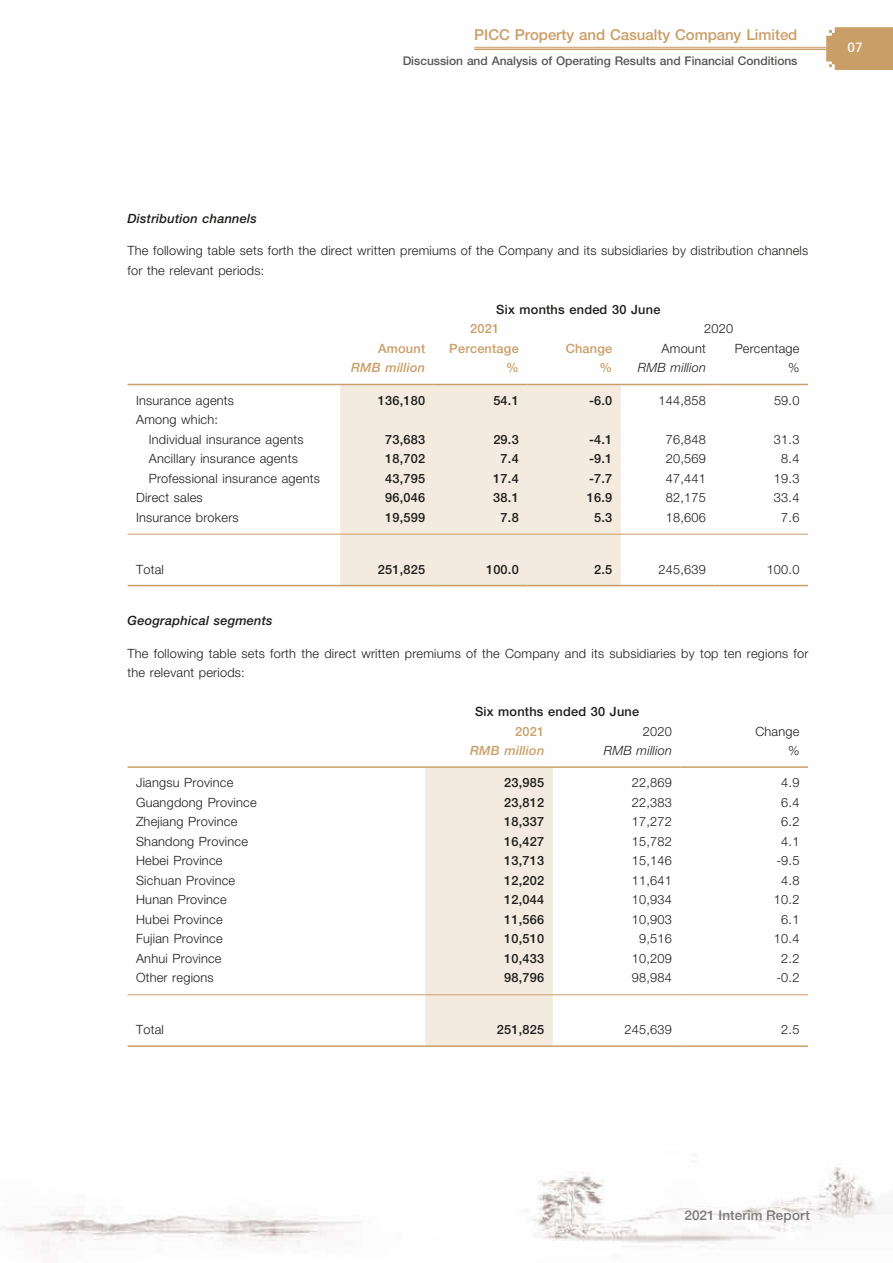
<style>
.page{position:relative;width:893px;height:1263px;background:#fff}
.page>*{position:absolute;margin:0;border:0;box-sizing:border-box;transform-origin:0 0}
.t1{font:500 15px "Helvetica Neue LT Std";letter-spacing:-.005em;color:#ca9e67}
.t2{font:500 13.5px "Helvetica Neue LT Std";letter-spacing:.01em;color:#7c7b7b}
.t3{font:13.5px "Frutiger LT Std";color:#fff}
.t4{font:300 12.75px/19.5px "Helvetica Neue LT Std";letter-spacing:.015em;color:#1c1c1b}
.t5{font:500 12.75px "Helvetica Neue LT Std";letter-spacing:.015em;color:#1c1c1b}
.t6{font:italic 500 12.75px "Helvetica Neue LT Std";letter-spacing:.015em;color:#1c1c1b}
.t7{font:500 12.75px/19.5px "Helvetica Neue LT Std";letter-spacing:.015em;color:#ca9e67;text-align:right}
.t8{font:italic 500 12.75px "Helvetica Neue LT Std";letter-spacing:.015em;color:#ca9e67}
.t9{font:italic 300 12.75px "Helvetica Neue LT Std";letter-spacing:.015em;color:#1c1c1b}
.t10{font:500 12px "Helvetica Neue LT Std";letter-spacing:-.005em;color:#575756}
</style>
<div class="page">
<img style="left:0;top:46px;width:893px;height:1200px">
<svg style="left:826px;top:27px;width:67px;height:43px;background:#cca26e"></svg>
<hr style="left:474px;top:47px;width:352px;height:1px;background:#ca9e67">
<hr style="left:474px;top:49px;width:352px;height:1px;background:#ca9e67">
<div style="left:340px;top:385px;width:281px;height:200px;background:#f4ebe0"></div>
<hr style="left:128px;top:384px;width:212px;height:1px;background:#ca9e67">
<hr style="left:340px;top:384px;width:94px;height:1px;background:#ca9e67">
<hr style="left:434px;top:384px;width:93px;height:1px;background:#ca9e67">
<hr style="left:527px;top:384px;width:94px;height:1px;background:#ca9e67">
<hr style="left:621px;top:384px;width:93px;height:1px;background:#ca9e67">
<hr style="left:714px;top:384px;width:94px;height:1px;background:#ca9e67">
<hr style="left:128px;top:534px;width:212px;height:1px;background:#ca9e67">
<hr style="left:340px;top:534px;width:94px;height:1px;background:#ca9e67">
<hr style="left:434px;top:534px;width:93px;height:1px;background:#ca9e67">
<hr style="left:527px;top:534px;width:94px;height:1px;background:#ca9e67">
<hr style="left:621px;top:534px;width:93px;height:1px;background:#ca9e67">
<hr style="left:714px;top:534px;width:94px;height:1px;background:#ca9e67">
<hr style="left:128px;top:585px;width:212px;height:1px;background:#ca9e67">
<hr style="left:340px;top:585px;width:94px;height:1px;background:#ca9e67">
<hr style="left:434px;top:585px;width:93px;height:1px;background:#ca9e67">
<hr style="left:527px;top:585px;width:94px;height:1px;background:#ca9e67">
<hr style="left:621px;top:585px;width:93px;height:1px;background:#ca9e67">
<hr style="left:714px;top:585px;width:94px;height:1px;background:#ca9e67">
<div style="left:425px;top:768px;width:128px;height:277px;background:#f4ebe0"></div>
<hr style="left:128px;top:766px;width:297px;height:2px;background:#ca9e67">
<hr style="left:425px;top:766px;width:128px;height:2px;background:#ca9e67">
<hr style="left:553px;top:766px;width:127px;height:2px;background:#ca9e67">
<hr style="left:680px;top:766px;width:128px;height:2px;background:#ca9e67">
<hr style="left:128px;top:994px;width:297px;height:1px;background:#ca9e67">
<hr style="left:425px;top:994px;width:128px;height:1px;background:#ca9e67">
<hr style="left:553px;top:994px;width:127px;height:1px;background:#ca9e67">
<hr style="left:680px;top:994px;width:128px;height:1px;background:#ca9e67">
<hr style="left:128px;top:1045px;width:297px;height:2px;background:#ca9e67">
<hr style="left:425px;top:1045px;width:128px;height:2px;background:#ca9e67">
<hr style="left:553px;top:1045px;width:127px;height:2px;background:#ca9e67">
<hr style="left:680px;top:1045px;width:128px;height:2px;background:#ca9e67">
<p class="t1" style="left:474px;top:25px;width:325px">PICC Property and Casualty Company Limited</p>
<p class="t10" style="left:403px;top:54px;width:396px">Discussion and Analysis of Operating Results and Financial Conditions</p>
<p class="t3" style="left:847px;top:40px;width:17px">07</p>
<p class="t6" style="left:128px;top:211px;width:131px">Distribution channels</p>
<p class="t4" style="left:128px;top:241px;width:682px">The following table sets forth the direct written premiums of the Company and its subsidiaries by distribution channels for the relevant periods:</p>
<p class="t5" style="left:496px;top:302px;width:166px">Six months ended 30 June</p>
<p class="t7" style="left:470px;top:319px;width:31px">2021</p>
<p class="t4" style="left:704px;top:319px;width:31px">2020</p>
<p class="t7" style="left:378px;top:339px;width:49px">Amount</p>
<p class="t8" style="left:351px;top:360px;width:76px">RMB million</p>
<p class="t7" style="left:449px;top:339px;width:71px">Percentage %</p>
<p class="t7" style="left:566px;top:339px;width:48px">Change %</p>
<p class="t4" style="left:662px;top:338px;width:46px">Amount</p>
<p class="t4" style="left:735px;top:338px;width:66px;text-align:right">Percentage %</p>
<p class="t9" style="left:638px;top:360px;width:70px">RMB million</p>
<p class="t4" style="left:136px;top:390px;width:99px">Insurance agents</p>
<p class="t5" style="left:378px;top:393px;width:49px">136,180</p>
<p class="t5" style="left:493px;top:393px;width:27px">54.1</p>
<p class="t5" style="left:589px;top:393px;width:25px">-6.0</p>
<p class="t4" style="left:658px;top:390px;width:49px">144,858</p>
<p class="t4" style="left:774px;top:390px;width:27px">59.0</p>
<p class="t4" style="left:149px;top:410px;width:156px;text-indent:-13px">Among which:<br>Individual insurance agents</p>
<p class="t5" style="left:385px;top:432px;width:42px">73,683</p>
<p class="t5" style="left:493px;top:432px;width:27px">29.3</p>
<p class="t5" style="left:589px;top:432px;width:25px">-4.1</p>
<p class="t4" style="left:666px;top:429px;width:42px">76,848</p>
<p class="t4" style="left:774px;top:429px;width:27px">31.3</p>
<p class="t4" style="left:149px;top:449px;width:150px">Ancillary insurance agents</p>
<p class="t5" style="left:385px;top:451px;width:42px">18,702</p>
<p class="t5" style="left:501px;top:451px;width:20px">7.4</p>
<p class="t5" style="left:589px;top:451px;width:25px">-9.1</p>
<p class="t4" style="left:666px;top:449px;width:42px">20,569</p>
<p class="t4" style="left:781px;top:449px;width:20px">8.4</p>
<p class="t4" style="left:149px;top:468px;width:173px">Professional insurance agents</p>
<p class="t5" style="left:385px;top:471px;width:42px">43,795</p>
<p class="t5" style="left:493px;top:471px;width:27px">17.4</p>
<p class="t5" style="left:589px;top:471px;width:25px">-7.7</p>
<p class="t4" style="left:666px;top:468px;width:42px">47,441</p>
<p class="t4" style="left:774px;top:468px;width:27px">19.3</p>
<p class="t4" style="left:136px;top:488px;width:68px">Direct sales</p>
<p class="t5" style="left:385px;top:490px;width:42px">96,046</p>
<p class="t5" style="left:493px;top:490px;width:27px">38.1</p>
<p class="t5" style="left:587px;top:490px;width:27px">16.9</p>
<p class="t4" style="left:666px;top:488px;width:42px">82,175</p>
<p class="t4" style="left:774px;top:488px;width:27px">33.4</p>
<p class="t4" style="left:136px;top:507px;width:104px">Insurance brokers</p>
<p class="t5" style="left:385px;top:510px;width:42px">19,599</p>
<p class="t5" style="left:501px;top:510px;width:20px">7.8</p>
<p class="t5" style="left:594px;top:510px;width:20px">5.3</p>
<p class="t4" style="left:666px;top:507px;width:42px">18,606</p>
<p class="t4" style="left:781px;top:507px;width:20px">7.6</p>
<p class="t4" style="left:136px;top:559px;width:29px">Total</p>
<p class="t5" style="left:378px;top:561px;width:49px">251,825</p>
<p class="t5" style="left:486px;top:561px;width:34px">100.0</p>
<p class="t5" style="left:594px;top:561px;width:20px">2.5</p>
<p class="t4" style="left:658px;top:559px;width:49px">245,639</p>
<p class="t4" style="left:767px;top:559px;width:34px">100.0</p>
<p class="t6" style="left:128px;top:613px;width:147px">Geographical segments</p>
<p class="t4" style="left:128px;top:643px;width:682px">The following table sets forth the direct written premiums of the Company and its subsidiaries by top ten regions for the relevant periods:</p>
<p class="t5" style="left:475px;top:704px;width:166px">Six months ended 30 June</p>
<p class="t7" style="left:515px;top:721px;width:31px">2021</p>
<p class="t4" style="left:643px;top:721px;width:31px">2020</p>
<p class="t4" style="left:755px;top:721px;width:46px">Change</p>
<p class="t8" style="left:470px;top:743px;width:76px">RMB million</p>
<p class="t9" style="left:604px;top:743px;width:70px">RMB million</p>
<p class="t4" style="left:788px;top:740px;width:13px">%</p>
<p class="t4" style="left:136px;top:773px;width:99px">Jiangsu Province</p>
<p class="t5" style="left:504px;top:775px;width:42px">23,985</p>
<p class="t4" style="left:632px;top:773px;width:42px">22,869</p>
<p class="t4" style="left:781px;top:773px;width:20px">4.9</p>
<p class="t4" style="left:136px;top:792px;width:122px">Guangdong Province</p>
<p class="t5" style="left:504px;top:795px;width:42px">23,812</p>
<p class="t4" style="left:632px;top:792px;width:42px">22,383</p>
<p class="t4" style="left:781px;top:792px;width:20px">6.4</p>
<p class="t4" style="left:136px;top:812px;width:103px">Zhejiang Province</p>
<p class="t5" style="left:504px;top:814px;width:42px">18,337</p>
<p class="t4" style="left:632px;top:812px;width:42px">17,272</p>
<p class="t4" style="left:781px;top:812px;width:20px">6.2</p>
<p class="t4" style="left:136px;top:831px;width:113px">Shandong Province</p>
<p class="t5" style="left:504px;top:834px;width:42px">16,427</p>
<p class="t4" style="left:632px;top:831px;width:42px">15,782</p>
<p class="t4" style="left:781px;top:831px;width:20px">4.1</p>
<p class="t4" style="left:136px;top:851px;width:88px">Hebei Province</p>
<p class="t5" style="left:504px;top:853px;width:42px">13,713</p>
<p class="t4" style="left:632px;top:851px;width:42px">15,146</p>
<p class="t4" style="left:776px;top:851px;width:25px">-9.5</p>
<p class="t4" style="left:136px;top:870px;width:101px">Sichuan Province</p>
<p class="t5" style="left:504px;top:873px;width:42px">12,202</p>
<p class="t4" style="left:632px;top:870px;width:42px">11,641</p>
<p class="t4" style="left:781px;top:870px;width:20px">4.8</p>
<p class="t4" style="left:136px;top:890px;width:92px">Hunan Province</p>
<p class="t5" style="left:504px;top:892px;width:42px">12,044</p>
<p class="t4" style="left:632px;top:890px;width:42px">10,934</p>
<p class="t4" style="left:774px;top:890px;width:27px">10.2</p>
<p class="t4" style="left:136px;top:909px;width:88px">Hubei Province</p>
<p class="t5" style="left:504px;top:912px;width:42px">11,566</p>
<p class="t4" style="left:632px;top:909px;width:42px">10,903</p>
<p class="t4" style="left:781px;top:909px;width:20px">6.1</p>
<p class="t4" style="left:136px;top:929px;width:88px">Fujian Province</p>
<p class="t5" style="left:504px;top:931px;width:42px">10,510</p>
<p class="t4" style="left:639px;top:929px;width:34px">9,516</p>
<p class="t4" style="left:774px;top:929px;width:27px">10.4</p>
<p class="t4" style="left:136px;top:948px;width:87px">Anhui Province</p>
<p class="t5" style="left:504px;top:951px;width:42px">10,433</p>
<p class="t4" style="left:632px;top:948px;width:42px">10,209</p>
<p class="t4" style="left:781px;top:948px;width:20px">2.2</p>
<p class="t4" style="left:136px;top:968px;width:79px">Other regions</p>
<p class="t5" style="left:504px;top:970px;width:42px">98,796</p>
<p class="t4" style="left:632px;top:968px;width:42px">98,984</p>
<p class="t4" style="left:776px;top:968px;width:25px">-0.2</p>
<p class="t4" style="left:136px;top:1019px;width:29px">Total</p>
<p class="t5" style="left:497px;top:1022px;width:49px">251,825</p>
<p class="t4" style="left:624px;top:1019px;width:49px">245,639</p>
<p class="t4" style="left:781px;top:1019px;width:20px">2.5</p>
<p class="t2" style="left:684px;top:1207px;width:127px">2021 Interim Report</p>
</div>
